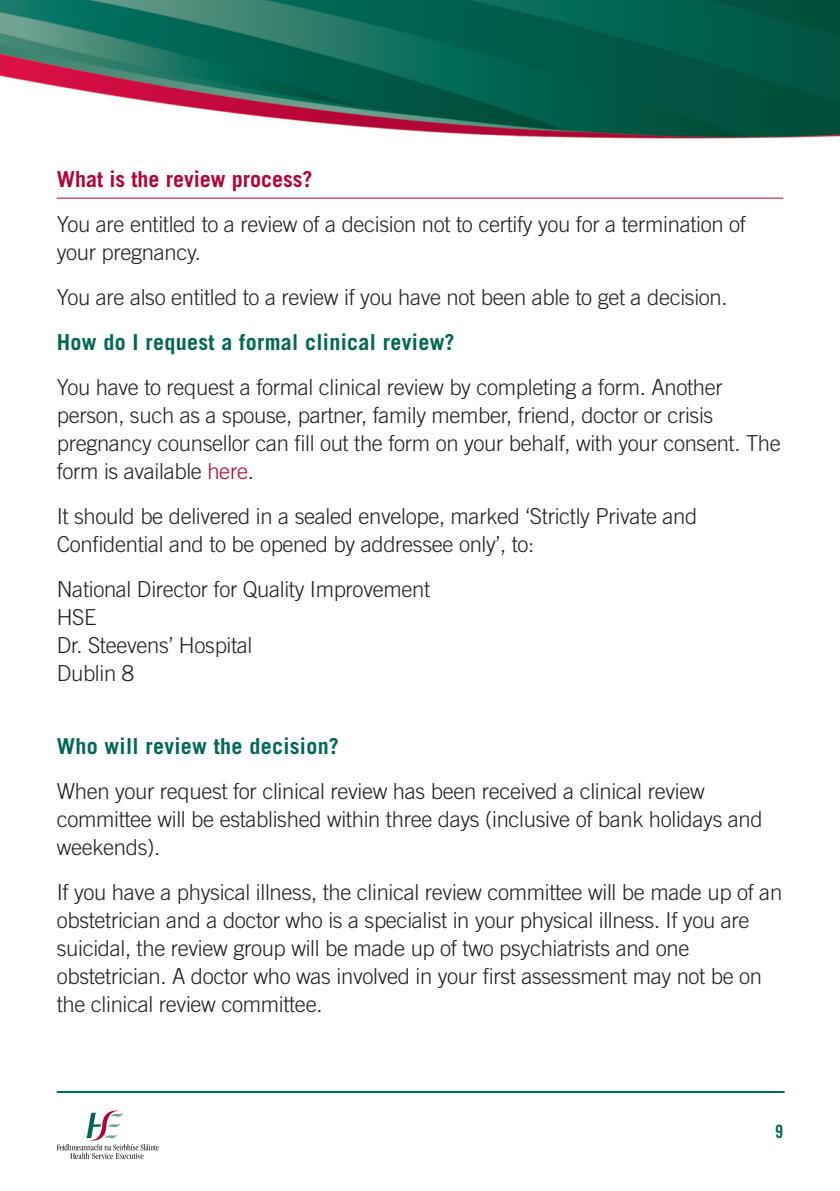
<style>
.page{position:relative;width:840px;height:1191px;background:#fff}
.page>*{position:absolute;margin:0;border:0;box-sizing:border-box;transform-origin:0 0}
.t1{font:300 22px/28px "Trade Gothic LT Std";letter-spacing:-.015em;color:#231f20}
.t2{font:700 22px "Trade Gothic LT Std";letter-spacing:.015em;color:#006756}
.t3{font:700 22px "Trade Gothic LT Std";color:#b30437}
.t4{font:18.2px "Trade Gothic LT Std Bd Cn 20";color:#006756}
.s1{color:#b30437}
</style>
<div class="page">
<img style="left:0;top:0;width:839px;height:199px">
<hr style="left:57px;top:198px;width:725px;height:1px;background:#b30437">
<hr style="left:57px;top:1091px;width:727px;height:2px;background:#006756">
<svg style="left:57px;top:1110px;width:102px;height:49px"></svg>
<p class="t3" style="left:57px;top:171px;width:257px">What is the review process?</p>
<p class="t1" style="left:57px;top:212px;width:690px">You are entitled to a review of a decision not to certify you for a termination of your pregnancy.</p>
<p class="t1" style="left:57px;top:285px;width:672px">You are also entitled to a review if you have not been able to get a decision.</p>
<p class="t2" style="left:57px;top:334px;width:399px">How do I request a formal clinical review?</p>
<p class="t1" style="left:57px;top:375px;width:725px">You have to request a formal clinical review by completing a form. Another person, such as a spouse, partner, family member, friend, doctor or crisis pregnancy counsellor can fill out the form on your behalf, with your consent. The form is available <span class="s1">here</span>.</p>
<p class="t1" style="left:57px;top:504px;width:641px">It should be delivered in a sealed envelope, marked ‘Strictly Private and<br>Confidential and to be opened by addressee only’, to:</p>
<p class="t1" style="left:57px;top:577px;width:375px">National Director for Quality Improvement<br>HSE<br>Dr. Steevens’ Hospital<br>Dublin 8</p>
<p class="t2" style="left:57px;top:738px;width:283px">Who will review the decision?</p>
<p class="t1" style="left:57px;top:779px;width:707px">When your request for clinical review has been received a clinical review committee will be established within three days (inclusive of bank holidays and weekends).</p>
<p class="t1" style="left:57px;top:880px;width:726px">If you have a physical illness, the clinical review committee will be made up of an obstetrician and a doctor who is a specialist in your physical illness. If you are suicidal, the review group will be made up of two psychiatrists and one obstetrician. A doctor who was involved in your first assessment may not be on the clinical review committee.</p>
<p class="t4" style="left:774px;top:1121px;width:10px">9</p>
</div>
